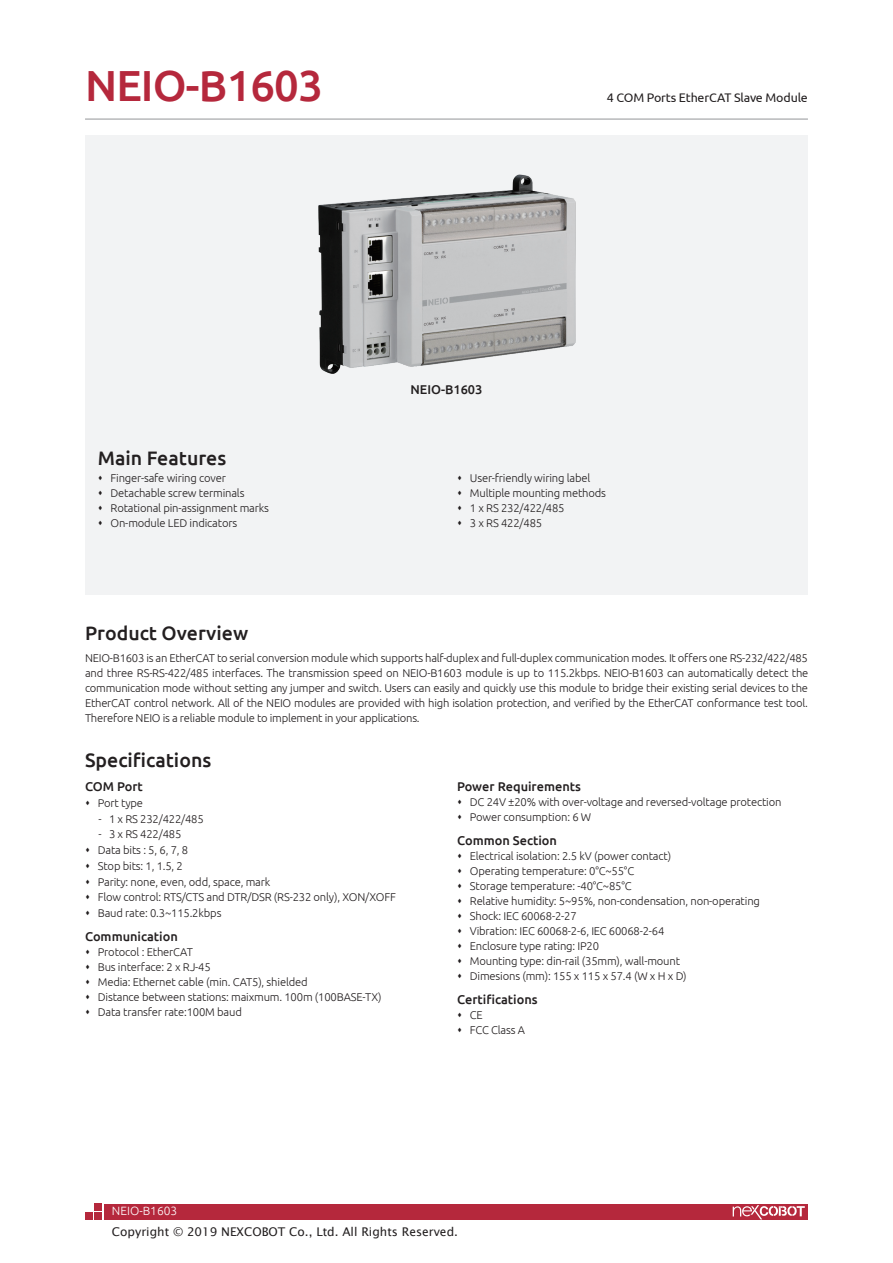
<style>
.page{position:relative;width:893px;height:1263px;background:#fff}
.page>*{position:absolute;margin:0;border:0;box-sizing:border-box;transform-origin:0 0}
.t1{font:500 43.5px "Ubuntu";letter-spacing:-.02em;color:#b5283c}
.t2{font:500 19.5px "Ubuntu";color:#231f20}
.t3{font:500 12.75px "Ubuntu";color:#231f20}
.t4{font:12.45px "Ubuntu";letter-spacing:-.01em;color:#231f20}
.t5{font:12px "Lucida Sans Unicode";color:#231f20}
.t6{font:300 12px "Ubuntu";color:#fff}
.t7{font:300 11.25px/15px "Ubuntu";letter-spacing:-.015em;color:#231f20}
</style>
<div class="page">
<div style="left:85px;top:136px;width:723px;height:459px;background:#f2f3f4"></div>
<div style="left:104px;top:1204px;width:704px;height:15px;background:#b5283c"></div>
<div style="left:94px;top:1203px;width:7px;height:7px;background:#b5283c"></div>
<div style="left:94px;top:1213px;width:7px;height:7px;background:#b5283c"></div>
<div style="left:85px;top:1213px;width:7px;height:7px;background:#b5283c"></div>
<hr style="left:85px;top:119px;width:723px;height:1px;background:#939598">
<svg style="left:733px;top:1205px;width:72px;height:14px"></svg>
<img style="left:319px;top:175px;width:256px;height:198px">
<h1 class="t1" style="left:85px;top:58px;width:239px">NEIO-B1603</h1>
<h2 class="t2" style="left:98px;top:446px;width:130px">Main Features</h2>
<p class="t3" style="left:410px;top:382px;width:73px">NEIO-B1603</p>
<p class="t4" style="left:607px;top:90px;width:203px">4 COM Ports EtherCAT Slave Module</p>
<p class="t7" style="left:111px;top:471px;width:160px">Finger-safe wiring cover<br>Detachable screw terminals<br>Rotational pin-assignment marks<br>On-module LED indicators</p>
<p class="t7" style="left:470px;top:471px;width:138px">User-friendly wiring label<br>Multiple mounting methods<br>1 x RS 232/422/485<br>3 x RS 422/485</p>
<h2 class="t2" style="left:85px;top:621px;width:165px">Product Overview</h2>
<p class="t7" style="left:85px;top:650px;width:725px;text-align:justify">NEIO-B1603 is an EtherCAT to serial conversion module which supports half-duplex and full-duplex communication modes. It offers one RS-232/422/485 and three RS-RS-422/485 interfaces. The transmission speed on NEIO-B1603 module is up to 115.2kbps. NEIO-B1603 can automatically detect the communication mode without setting any jumper and switch. Users can easily and quickly use this module to bridge their existing serial devices to the EtherCAT control network. All of the NEIO modules are provided with high isolation protection, and verified by the EtherCAT conformance test tool.<br>Therefore NEIO is a reliable module to implement in your applications.</p>
<h2 class="t2" style="left:85px;top:748px;width:128px">Specifications</h2>
<p class="t3" style="left:85px;top:778px;width:59px">COM Port</p>
<p class="t7" style="left:98px;top:795px;width:47px">Port type</p>
<p class="t7" style="left:99px;top:811px;width:107px">- 1 x RS 232/422/485</p>
<p class="t7" style="left:98px;top:826px;width:300px;line-height:15.8px">- 3 x RS 422/485<br>Data bits : 5, 6, 7, 8<br>Stop bits: 1, 1.5, 2<br>Parity: none, even, odd, space, mark<br>Flow control: RTS/CTS and DTR/DSR (RS-232 only), XON/XOFF<br>Baud rate: 0.3~115.2kbps</p>
<p class="t3" style="left:85px;top:928px;width:94px">Communication</p>
<p class="t7" style="left:98px;top:944px;width:285px">Protocol : EtherCAT<br>Bus interface: 2 x RJ-45<br>Media: Ethernet cable (min. CAT5), shielded<br>Distance between stations: maixmum. 100m (100BASE-TX)<br>Data transfer rate:100M baud</p>
<p class="t3" style="left:457px;top:779px;width:125px">Power Requirements</p>
<p class="t7" style="left:470px;top:794px;width:313px">DC 24V ±20% with over-voltage and reversed-voltage protection<br>Power consumption: 6 W</p>
<p class="t3" style="left:457px;top:833px;width:101px">Common Section</p>
<p class="t7" style="left:470px;top:848px;width:292px">Electrical isolation: 2.5 kV (power contact)<br>Operating temperature: 0°C~55°C<br>Storage temperature: -40°C~85°C<br>Relative humidity: 5~95%, non-condensation, non-operating Shock: IEC 60068-2-27<br>Vibration: IEC 60068-2-6, IEC 60068-2-64<br>Enclosure type rating: IP20<br>Mounting type: din-rail (35mm), wall-mount<br>Dimesions (mm): 155 x 115 x 57.4 (W x H x D)</p>
<p class="t3" style="left:457px;top:992px;width:82px">Certifications</p>
<p class="t7" style="left:470px;top:1007px;width:57px">CE<br>FCC Class A</p>
<p class="t6" style="left:112px;top:1203px;width:67px">NEIO-B1603</p>
<p class="t5" style="left:112px;top:1223px;width:348px">Copyright © 2019 NEXCOBOT Co., Ltd. All Rights Reserved.</p>
</div>
